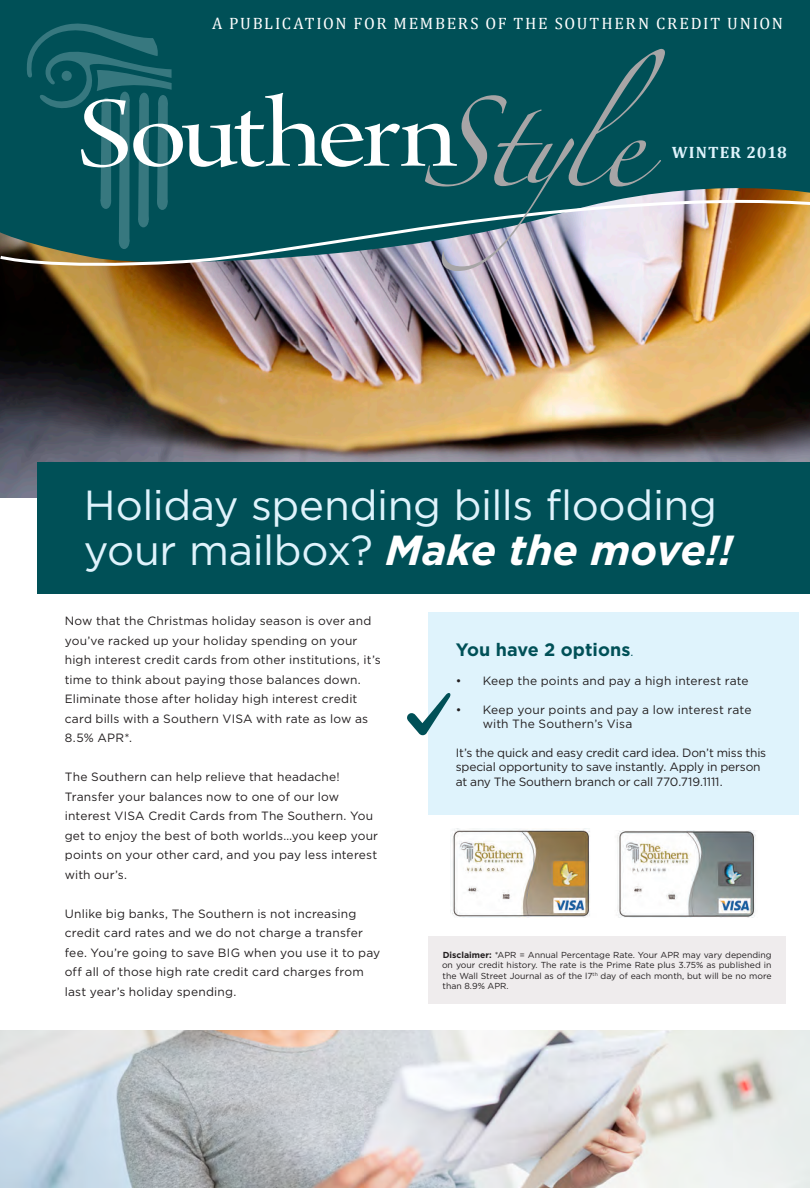
<style>
.page{position:relative;width:810px;height:1188px;background:#fff}
.page>*{position:absolute;margin:0;border:0;box-sizing:border-box;transform-origin:0 0}
.t1{font:81.3px "Zapfino";color:#a7a5a6}
.t2{font:42px/45px "Gotham";letter-spacing:-.01em;color:#dff3fc}
.Blue_Box{font:700 18px "Gotham";letter-spacing:.005em;color:#005057}
.t3{font:16.5px "Cambria";letter-spacing:.105em;color:#fff}
.t4{font:700 16.5px "Cambria";letter-spacing:.06em;color:#dff3fc}
.Blue_Box-2{font:12px/19.5px "Gotham";letter-spacing:.015em;color:#231f20}
.Blue_Box-3{font:12px/14.4px "Gotham";letter-spacing:-.015em;color:#231f20}
.Paragraph_Style_1{font:8.7px/10.5px "Gotham";color:#231f20;text-align:justify}
.s1{font-weight:700;font-style:italic;color:#fff}
.s2{font-weight:400;font-size:12px}
.s3{font-weight:700}
</style>
<div class="page">
<img style="left:0;top:1030px;width:810px;height:158px">
<img style="left:1px;top:270px;width:809px;height:227px">
<div style="left:38px;top:462px;width:772px;height:132px;background:#005057"></div>
<div style="left:1px;top:0;width:809px;height:192px;background:#005057"></div>
<img style="left:1px;top:192px;width:809px;height:78px">
<div style="left:119px;top:234px;width:10px;height:15px;background:#37787f;border-radius:50%"></div>
<svg style="left:27px;top:24px;width:430px;height:218px;background:#176066"></svg>
<hr style="left:0;top:1089px;width:1px;height:99px;background:#a7a5a6">
<hr style="left:0;top:0;width:1px;height:1023px;background:#3e7176">
<hr style="left:0;top:355px;width:1px;height:150px;background:#86a3a7">
<hr style="left:0;top:35px;width:1px;height:152px;background:#86a3a7">
<hr style="left:0;top:605px;width:1px;height:146px;background:#86a3a7">
<img style="left:450px;top:829px;width:140px;height:89px">
<img style="left:617px;top:831px;width:139px;height:87px">
<div style="left:429px;top:612px;width:370px;height:75px;background:#dff3fc"></div>
<div style="left:429px;top:677px;width:370px;height:81px;background:#dff3fc"></div>
<div style="left:429px;top:720px;width:370px;height:95px;background:#dff3fc"></div>
<div style="left:428px;top:937px;width:358px;height:67px;background:#efeced"></div>
<svg style="left:407px;top:693px;width:43px;height:43px"></svg>
<p class="t3" style="left:212px;top:14px;width:572px">A PUBLICATION FOR MEMBERS OF THE SOUTHERN CREDIT UNION</p>
<p class="t1" style="left:420px;top:109px;width:246px">S tyle</p>
<p class="t4" style="left:672px;top:143px;width:117px">WINTER 2018</p>
<p class="t2" style="left:84px;top:482px;width:650px">Holiday spending bills flooding your mailbox? <span class="s1">Make the move!!</span></p>
<p class="Blue_Box-2" style="left:65px;top:611px;width:318px">Now that the Christmas holiday season is over and you’ve racked up your holiday spending on your high interest credit cards from other institutions, it’s time to think about paying those balances down.<br>Eliminate those after holiday high interest credit card bills with a Southern VISA with rate as low as 8.5% APR*.</p>
<p class="Blue_Box-2" style="left:65px;top:767px;width:315px">The Southern can help relieve that headache!<br>Transfer your balances now to one of our low interest VISA Credit Cards from The Southern. You get to enjoy the best of both worlds…you keep your points on your other card, and you pay less interest with our’s.</p>
<p class="Blue_Box-2" style="left:65px;top:903px;width:317px">Unlike big banks, The Southern is not increasing credit card rates and we do not charge a transfer fee. You’re going to save BIG when you use it to pay off all of those high rate credit card charges from last year’s holiday spending.</p>
<p class="Blue_Box" style="left:456px;top:639px;width:179px">You have 2 options<span class="s2">.</span></p>
<p class="Blue_Box-2" style="left:456px;top:671px;width:294px">• Keep the points and pay a high interest rate</p>
<p class="Blue_Box-2" style="left:483px;top:702px;width:270px;line-height:14.4px;text-indent:-27px">• Keep your points and pay a low interest rate with The Southern’s Visa</p>
<p class="Blue_Box-3" style="left:456px;top:745px;width:312px">It’s the quick and easy credit card idea. Don’t miss this special opportunity to save instantly. Apply in person at any The Southern branch or call 770.719.1111.</p>
<p class="Paragraph_Style_1" style="left:442px;top:949px;width:331px"><span class="s3">Disclaimer:</span> *APR = Annual Percentage Rate. Your APR may vary depending on your credit history. The rate is the Prime Rate plus 3.75% as published in the Wall Street Journal as of the l7<sup>th</sup> day of each month, but will be no more than 8.9% APR.</p>
</div>
